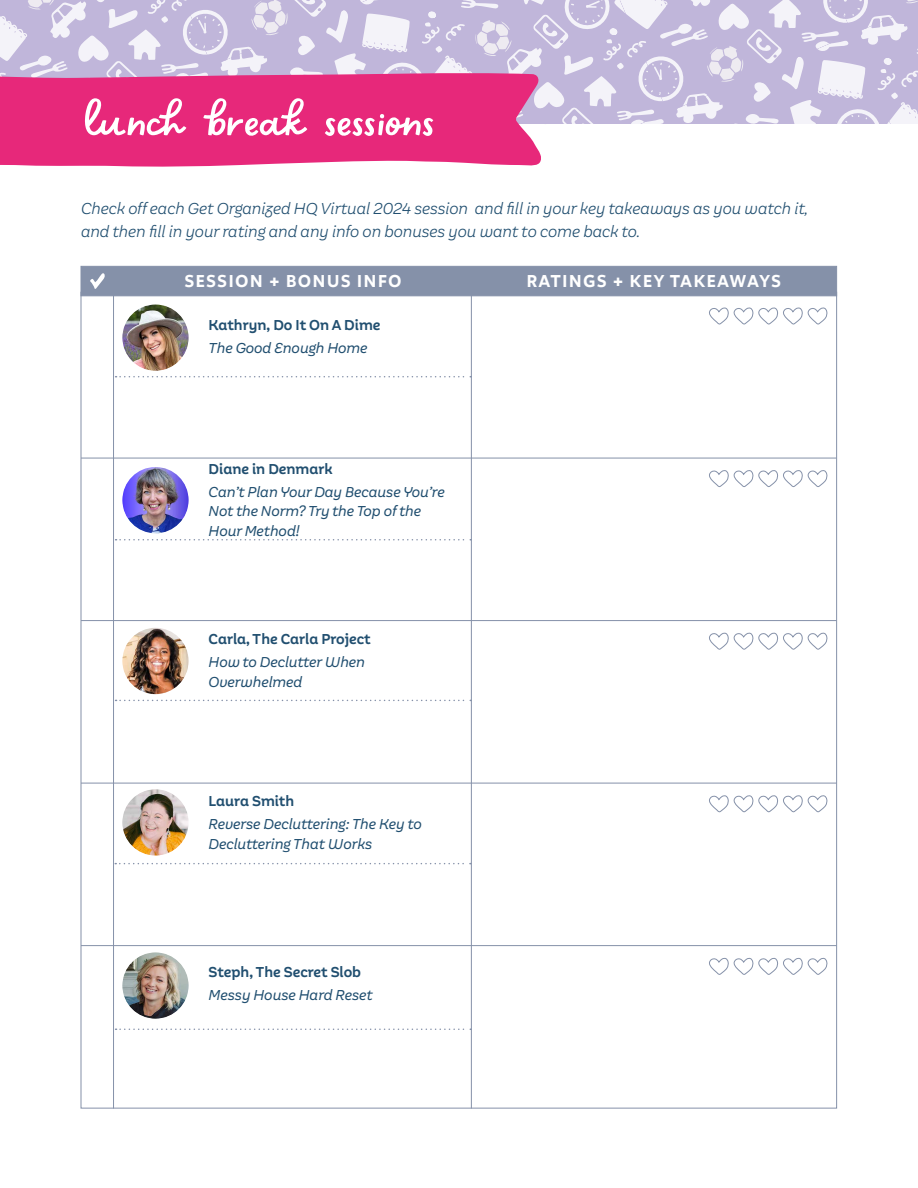
<style>
.page{position:relative;width:918px;height:1188px;background:#fff}
.page>*{position:absolute;margin:0;border:0;box-sizing:border-box;transform-origin:0 0}
.t1{font:57px "Sweet Apricot";color:#fff}
.t2{font:700 18px "Aestetico Formal";letter-spacing:.1em;color:#fff}
.t3{font:italic 300 16.5px/22.5px "Aestetico Informal";color:#214f70}
.t4{font:italic 15px/19.5px "Aestetico Informal";color:#214f70}
.t5{font:600 15px "Aestetico Informal";color:#214f70}
</style>
<div class="page">
<svg style="left:0;top:0;width:918px;height:124px;fill:#c0b6da"></svg>
<svg style="left:0;top:72px;width:541px;height:95px;background:#e63783"></svg>
<div style="left:81px;top:266px;width:756px;height:30px;background:#8591a9"></div>
<svg style="left:90px;top:273px;width:15px;height:16px"></svg>
<hr style="left:81px;top:783px;width:756px;height:1px;background:#8591a9">
<svg style="left:116px;top:700px;width:355px;height:1px"></svg>
<hr style="left:113px;top:289px;width:1px;height:819px;background:#8591a9">
<hr style="left:81px;top:620px;width:756px;height:1px;background:#8591a9">
<hr style="left:81px;top:458px;width:756px;height:1px;background:#8591a9">
<svg style="left:116px;top:539px;width:355px;height:2px"></svg>
<svg style="left:116px;top:376px;width:355px;height:1px"></svg>
<svg style="left:115px;top:863px;width:356px;height:1px"></svg>
<hr style="left:81px;top:945px;width:756px;height:1px;background:#8591a9">
<svg style="left:116px;top:1029px;width:355px;height:1px"></svg>
<img style="left:122px;top:305px;width:67px;height:66px;border-radius:33px">
<img style="left:122px;top:467px;width:67px;height:66px;border-radius:33px">
<img style="left:122px;top:628px;width:67px;height:66px;border-radius:33px">
<img style="left:122px;top:789px;width:67px;height:67px;border-radius:33px">
<img style="left:122px;top:952px;width:67px;height:67px;border-radius:33px">
<svg style="left:709px;top:307px;width:118px;height:18px"></svg>
<svg style="left:709px;top:632px;width:118px;height:18px"></svg>
<svg style="left:709px;top:470px;width:118px;height:17px"></svg>
<svg style="left:709px;top:795px;width:118px;height:18px"></svg>
<svg style="left:709px;top:957px;width:118px;height:18px"></svg>
<hr style="left:471px;top:281px;width:1px;height:827px;background:#8591a9">
<h1 class="t1" style="left:84px;top:94px;width:352px">lunch break sessions</h1>
<p class="t3" style="left:81px;top:197px;width:729px">Check off each Get Organized HQ Virtual 2024 session and fill in your key takeaways as you watch it, and then fill in your rating and any info on bonuses you want to come back to.</p>
<p class="t2" style="left:185px;top:270px;width:218px">SESSION + BONUS INFO</p>
<p class="t2" style="left:527px;top:270px;width:255px">RATINGS + KEY TAKEAWAYS</p>
<p class="t5" style="left:209px;top:316px;width:173px">Kathryn, Do It On A Dime</p>
<p class="t4" style="left:209px;top:338px;width:160px">The Good Enough Home</p>
<p class="t5" style="left:209px;top:460px;width:125px">Diane in Denmark</p>
<p class="t4" style="left:209px;top:482px;width:238px">Can’t Plan Your Day Because You’re<br>Not the Norm? Try the Top of the<br>Hour Method!</p>
<p class="t5" style="left:209px;top:630px;width:164px">Carla, The Carla Project</p>
<p class="t4" style="left:209px;top:653px;width:158px">How to Declutter When<br>Overwhelmed</p>
<p class="t5" style="left:209px;top:792px;width:87px">Laura Smith</p>
<p class="t4" style="left:209px;top:815px;width:215px">Reverse Decluttering: The Key to<br>Decluttering That Works</p>
<p class="t5" style="left:209px;top:963px;width:154px">Steph, The Secret Slob</p>
<p class="t4" style="left:209px;top:985px;width:166px">Messy House Hard Reset</p>
</div>
